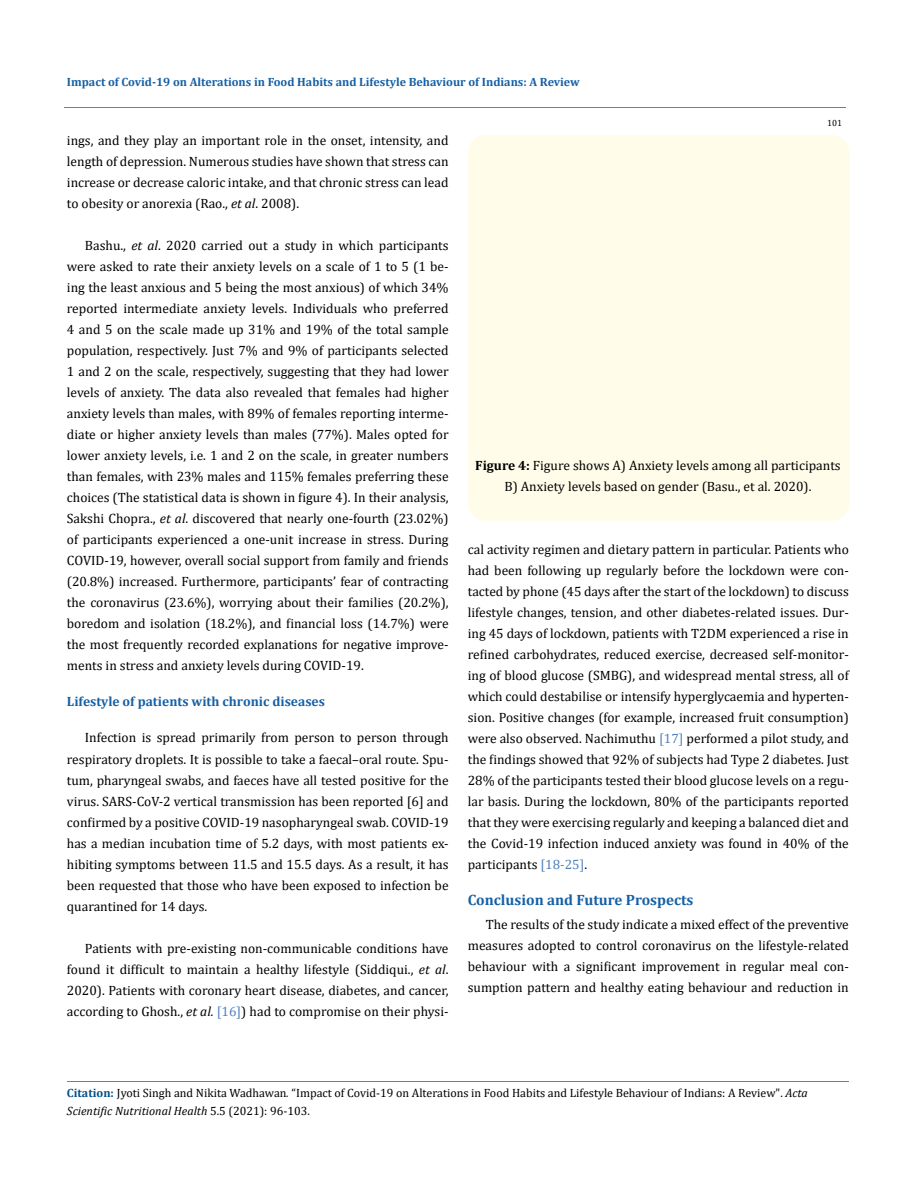
<style>
.page{position:relative;width:917px;height:1188px;background:#fff}
.page>*{position:absolute;margin:0;border:0;box-sizing:border-box;transform-origin:0 0}
.t1{font:700 15px "Cambria";color:#1560a6}
.t2{font:13.5px/21px "Cambria";color:#000;text-align:justify}
.t3{font:700 13.5px "Cambria";color:#1560a6}
.t4{font:12px/18px "Cambria";color:#000}
.t5{font:700 12px "Cambria";color:#1560a6}
.t6{font:9px "Cambria";color:#000}
.s1{font-style:italic}
.s2{color:#4f81bd}
.s3{font-weight:700}
.s4{font-weight:700;color:#035089}
</style>
<div class="page">
<div style="left:468px;top:135px;width:381px;height:386px;background:#fffde9;border-radius:18px"></div>
<hr style="left:64px;top:108px;width:781px;height:1px;background:#e05d1a">
<hr style="left:67px;top:1082px;width:781px;height:1px;background:#e05d1a">
<p class="t5" style="left:67px;top:73px;width:514px">Impact of Covid-19 on Alterations in Food Habits and Lifestyle Behaviour of Indians: A Review</p>
<p class="t6" style="left:827px;top:118px;width:16px">101</p>
<p class="t2" style="left:67px;top:130px;width:383px">ings, and they play an important role in the onset, intensity, and length of depression. Numerous studies have shown that stress can increase or decrease caloric intake, and that chronic stress can lead to obesity or anorexia (Rao., <span class="s1">et al</span>. 2008).</p>
<p class="t2" style="left:67px;top:235px;width:383px;text-indent:18px">Bashu., <span class="s1">et al</span>. 2020 carried out a study in which participants were asked to rate their anxiety levels on a scale of 1 to 5 (1 be&shy;ing the least anxious and 5 being the most anxious) of which 34% reported intermediate anxiety levels. Individuals who preferred 4 and 5 on the scale made up 31% and 19% of the total sample population, respectively. Just 7% and 9% of participants selected 1 and 2 on the scale, respectively, suggesting that they had lower levels of anxiety. The data also revealed that females had higher anxiety levels than males, with 89% of females reporting interme&shy;diate or higher anxiety levels than males (77%). Males opted for lower anxiety levels, i.e. 1 and 2 on the scale, in greater numbers than females, with 23% males and 115% females preferring these choices (The statistical data is shown in figure 4). In their analysis, Sakshi Chopra., <span class="s1">et al</span>. discovered that nearly one-fourth (23.02%) of participants experienced a one-unit increase in stress. During COVID-19, however, overall social support from family and friends (20.8%) increased. Furthermore, participants’ fear of contracting the coronavirus (23.6%), worrying about their families (20.2%), boredom and isolation (18.2%), and financial loss (14.7%) were the most frequently recorded explanations for negative improve&shy;ments in stress and anxiety levels during COVID-19.</p>
<p class="t3" style="left:67px;top:692px;width:259px">Lifestyle of patients with chronic diseases</p>
<p class="t2" style="left:67px;top:727px;width:383px;text-indent:18px">Infection is spread primarily from person to person through respiratory droplets. It is possible to take a faecal–oral route. Spu&shy;tum, pharyngeal swabs, and faeces have all tested positive for the virus. SARS-CoV-2 vertical transmission has been reported [6] and confirmed by a positive COVID-19 nasopharyngeal swab. COVID-19 has a median incubation time of 5.2 days, with most patients ex&shy;hibiting symptoms between 11.5 and 15.5 days. As a result, it has been requested that those who have been exposed to infection be quarantined for 14 days.</p>
<p class="t2" style="left:67px;top:937px;width:383px;text-indent:18px">Patients with pre-existing non-communicable conditions have found it difficult to maintain a healthy lifestyle (Siddiqui., <span class="s1">et al</span>.<br>2020). Patients with coronary heart disease, diabetes, and cancer, according to Ghosh., <span class="s1">et al.</span> <span class="s2">[16]</span>) had to compromise on their physi-</p>
<p class="t2" style="left:475px;top:455px;width:367px;text-align:center"><span class="s3">Figure 4:</span> Figure shows A) Anxiety levels among all participants<br>B) Anxiety levels based on gender (Basu., et al. 2020).</p>
<p class="t2" style="left:468px;top:539px;width:382px">cal activity regimen and dietary pattern in particular. Patients who had been following up regularly before the lockdown were con&shy;tacted by phone (45 days after the start of the lockdown) to discuss lifestyle changes, tension, and other diabetes-related issues. Dur&shy;ing 45 days of lockdown, patients with T2DM experienced a rise in refined carbohydrates, reduced exercise, decreased self-monitor&shy;ing of blood glucose (SMBG), and widespread mental stress, all of which could destabilise or intensify hyperglycaemia and hyperten&shy;sion. Positive changes (for example, increased fruit consumption) were also observed. Nachimuthu <span class="s2">[17]</span> performed a pilot study, and the findings showed that 92% of subjects had Type 2 diabetes. Just 28% of the participants tested their blood glucose levels on a regu&shy;lar basis. During the lockdown, 80% of the participants reported that they were exercising regularly and keeping a balanced diet and the Covid-19 infection induced anxiety was found in 40% of the participants <span class="s2">[18-25]</span>.</p>
<p class="t1" style="left:468px;top:889px;width:227px">Conclusion and Future Prospects</p>
<p class="t2" style="left:468px;top:914px;width:382px;text-indent:18px">The results of the study indicate a mixed effect of the preventive measures adopted to control coronavirus on the lifestyle-related behaviour with a significant improvement in regular meal con&shy;sumption pattern and healthy eating behaviour and reduction in</p>
<p class="t4" style="left:67px;top:1084px;width:742px"><span class="s4">Citation:</span> Jyoti Singh and Nikita Wadhawan<span class="s1">.</span> “Impact of Covid-19 on Alterations in Food Habits and Lifestyle Behaviour of Indians: A Review". <span class="s1">Acta<br>Scientific Nutritional Health</span> 5.5 (2021): 96-103.</p>
</div>
